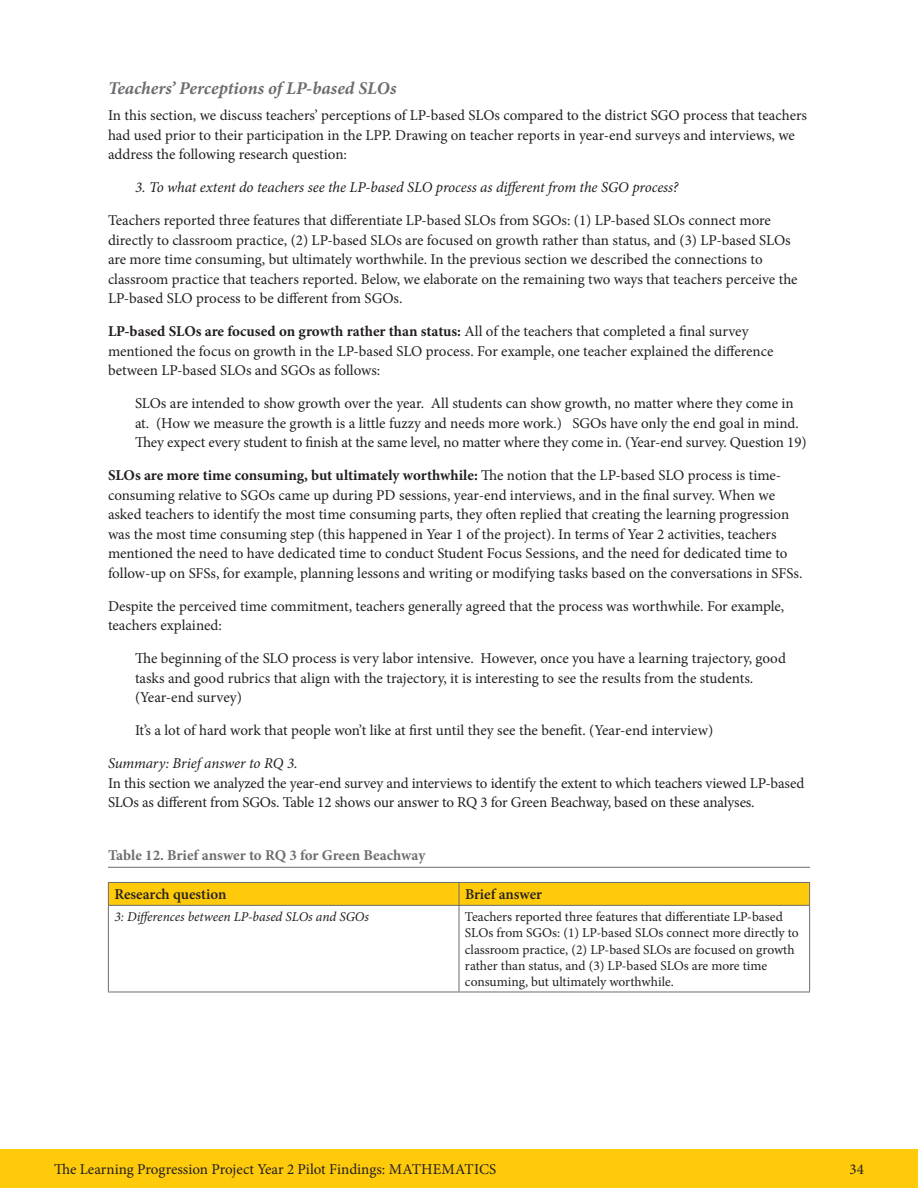
<style>
.page{position:relative;width:918px;height:1188px;background:#fff}
.page>*{position:absolute;margin:0;border:0;box-sizing:border-box;transform-origin:0 0}
.t1{font:italic 700 18px "Minion Pro";color:#6c6d70}
.t2{font:15px/19.5px "Minion Pro";letter-spacing:-.005em;color:#231f20}
.t3{font:italic 15px "Minion Pro";letter-spacing:-.005em;color:#231f20}
.t4{font:700 15px "Minion Pro";letter-spacing:-.005em;color:#6c6d70}
.t5{font:600 15px "Minion Pro";letter-spacing:-.005em;color:#231f20}
.t6{font:13.5px/16.2px "Minion Pro";letter-spacing:-.005em;color:#231f20}
.t7{font:italic 13.5px "Minion Pro";letter-spacing:-.005em;color:#231f20}
.s1{font-weight:700}
</style>
<div class="page">
<div style="left:0;top:1150px;width:918px;height:38px;background:#feca0a"></div>
<svg style="left:108px;top:882px;width:702px;height:23px;background:#f6c50f"></svg>
<hr style="left:108px;top:905px;width:351px;height:1px;background:#6c6d70">
<hr style="left:108px;top:906px;width:1px;height:86px;background:#6c6d70">
<hr style="left:459px;top:905px;width:351px;height:1px;background:#6c6d70">
<hr style="left:459px;top:906px;width:1px;height:86px;background:#6c6d70">
<hr style="left:809px;top:906px;width:1px;height:86px;background:#6c6d70">
<hr style="left:108px;top:992px;width:351px;height:1px;background:#6c6d70">
<hr style="left:459px;top:992px;width:351px;height:1px;background:#6c6d70">
<hr style="left:108px;top:867px;width:702px;height:1px;background:#6c6d70">
<p class="t1" style="left:108px;top:76px;width:290px">Teachers’ Perceptions of LP-based SLOs</p>
<p class="t2" style="left:108px;top:106px;width:701px">In this section, we discuss teachers’ perceptions of LP-based SLOs compared to the district SGO process that teachers had used prior to their participation in the LPP. Drawing on teacher reports in year-end surveys and interviews, we address the following research question:</p>
<p class="t3" style="left:135px;top:177px;width:545px">3. To what extent do teachers see the LP-based SLO process as different from the SGO process?</p>
<p class="t2" style="left:108px;top:211px;width:691px">Teachers reported three features that differentiate LP-based SLOs from SGOs: (1) LP-based SLOs connect more directly to classroom practice, (2) LP-based SLOs are focused on growth rather than status, and (3) LP-based SLOs are more time consuming, but ultimately worthwhile. In the previous section we described the connections to classroom practice that teachers reported. Below, we elaborate on the remaining two ways that teachers perceive the LP-based SLO process to be different from SGOs.</p>
<p class="t2" style="left:108px;top:322px;width:667px"><span class="s1">LP-based SLOs are focused on growth rather than status:</span> All of the teachers that completed a final survey mentioned the focus on growth in the LP-based SLO process. For example, one teacher explained the difference between LP-based SLOs and SGOs as follows:</p>
<p class="t2" style="left:135px;top:394px;width:673px">SLOs are intended to show growth over the year. All students can show growth, no matter where they come in at. (How we measure the growth is a little fuzzy and needs more work.) SGOs have only the end goal in mind.<br>They expect every student to finish at the same level, no matter where they come in. (Year-end survey. Question 19)</p>
<p class="t2" style="left:108px;top:466px;width:696px"><span class="s1">SLOs are more time consuming, but ultimately worthwhile:</span> The notion that the LP-based SLO process is time&shy;consuming relative to SGOs came up during PD sessions, year-end interviews, and in the final survey. When we asked teachers to identify the most time consuming parts, they often replied that creating the learning progression was the most time consuming step (this happened in Year 1 of the project). In terms of Year 2 activities, teachers mentioned the need to have dedicated time to conduct Student Focus Sessions, and the need for dedicated time to follow-up on SFSs, for example, planning lessons and writing or modifying tasks based on the conversations in SFSs.</p>
<p class="t2" style="left:108px;top:596px;width:678px">Despite the perceived time commitment, teachers generally agreed that the process was worthwhile. For example, teachers explained:</p>
<p class="t2" style="left:135px;top:649px;width:653px">The beginning of the SLO process is very labor intensive. However, once you have a learning trajectory, good tasks and good rubrics that align with the trajectory, it is interesting to see the results from the students. (Year-end survey)</p>
<p class="t2" style="left:135px;top:721px;width:580px">It’s a lot of hard work that people won’t like at first until they see the benefit. (Year-end interview)</p>
<p class="t3" style="left:108px;top:753px;width:191px">Summary: Brief answer to RQ 3.</p>
<p class="t2" style="left:108px;top:773px;width:698px">In this section we analyzed the year-end survey and interviews to identify the extent to which teachers viewed LP-based<br>SLOs as different from SGOs. Table 12 shows our answer to RQ 3 for Green Beachway, based on these analyses.</p>
<p class="t4" style="left:108px;top:845px;width:319px">Table 12. Brief answer to RQ 3 for Green Beachway</p>
<p class="t5" style="left:114px;top:884px;width:114px">Research question</p>
<p class="t5" style="left:465px;top:884px;width:79px">Brief answer</p>
<p class="t7" style="left:114px;top:908px;width:256px">3: Differences between LP-based SLOs and SGOs</p>
<p class="t6" style="left:465px;top:909px;width:335px">Teachers reported three features that differentiate LP-based SLOs from SGOs: (1) LP-based SLOs connect more directly to classroom practice, (2) LP-based SLOs are focused on growth rather than status, and (3) LP-based SLOs are more time consuming, but ultimately worthwhile.</p>
<p class="t2" style="left:54px;top:1160px;width:444px">The Learning Progression Project Year 2 Pilot Findings: MATHEMATICS</p>
<p class="t2" style="left:850px;top:1160px;width:16px">34</p>
</div>
